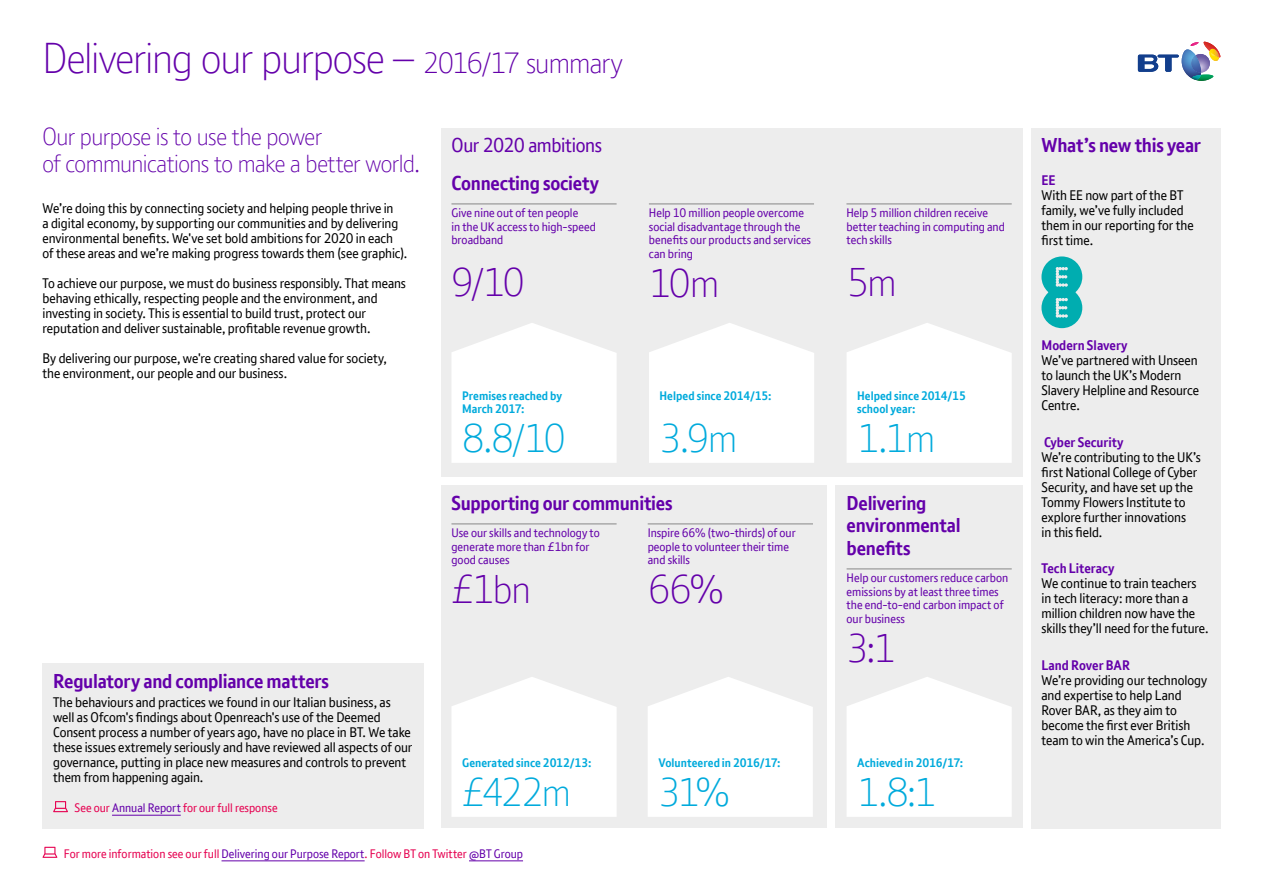
<style>
.page{position:relative;width:1263px;height:893px;background:#fff}
.page>*{position:absolute;margin:0;border:0;box-sizing:border-box;transform-origin:0 0}
.t1{font:300 42px "BT Font";letter-spacing:-.025em;color:#6400aa}
.t2{font:300 39px "BT Font";letter-spacing:-.045em;color:#00aadc}
.t3{font:300 39px "BT Font";letter-spacing:-.04em;color:#6400aa}
.t4{font:300 24px/27px "BT Font";letter-spacing:-.02em;color:#6400aa}
.t5{font:700 19.5px/22.5px "BT Font";letter-spacing:-.015em;color:#6400aa}
.t6{font:19.5px "BT Font";letter-spacing:-.02em;color:#6400aa}
.t7{font:13.5px/15px "BT Font";letter-spacing:-.005em;color:#000}
.t8{font:700 13.5px "BT Font";color:#6400aa}
.t9{font:12px/13.5px "BT Font";color:#6400aa}
.t10{font:700 12px/13.5px "BT Font";letter-spacing:.005em;color:#00aadc}
.t11{font:12px "BT Font";color:#e60050}
.s1{font-size:28.5px}
.s2{color:#6400aa}
</style>
<div class="page">
<hr style="left:222px;top:861px;width:143px;height:1px;background:#6400aa">
<hr style="left:469px;top:861px;width:54px;height:1px;background:#6400aa">
<svg style="left:42px;top:847px;width:15px;height:11px"></svg>
<svg style="left:1138px;top:42px;width:82px;height:39px"></svg>
<div style="left:43px;top:663px;width:381px;height:166px;background:#ededed"></div>
<hr style="left:112px;top:815px;width:69px;height:1px;background:#6400aa">
<svg style="left:53px;top:801px;width:15px;height:11px"></svg>
<div style="left:441px;top:128px;width:581px;height:349px;background:#ededed"></div>
<div style="left:441px;top:485px;width:385px;height:342px;background:#ededed"></div>
<div style="left:835px;top:485px;width:187px;height:342px;background:#ededed"></div>
<svg style="left:452px;top:323px;width:165px;height:140px;background:#fdfdfd"></svg>
<svg style="left:452px;top:677px;width:165px;height:140px;background:#fdfdfd"></svg>
<svg style="left:649px;top:323px;width:165px;height:140px;background:#fdfdfd"></svg>
<svg style="left:648px;top:677px;width:165px;height:140px;background:#fdfdfd"></svg>
<svg style="left:847px;top:323px;width:165px;height:140px;background:#fdfdfd"></svg>
<svg style="left:847px;top:677px;width:165px;height:140px;background:#fdfdfd"></svg>
<hr style="left:451px;top:524px;width:166px;height:1px;background:#878787">
<hr style="left:846px;top:569px;width:166px;height:1px;background:#878787">
<hr style="left:648px;top:524px;width:165px;height:1px;background:#878787">
<hr style="left:649px;top:204px;width:165px;height:1px;background:#878787">
<hr style="left:846px;top:204px;width:166px;height:1px;background:#878787">
<hr style="left:451px;top:204px;width:166px;height:1px;background:#878787">
<div style="left:1031px;top:128px;width:189px;height:700px;background:#ededed"></div>
<svg style="left:1041px;top:256px;width:41px;height:72px"></svg>
<h1 class="t1" style="left:43px;top:31px;width:582px">Delivering our purpose – <span class="s1">2016/17 summary</span></h1>
<h3 class="t4" style="left:43px;top:122px;width:379px">Our purpose is to use the power<br>of communications to make a better world.</h3>
<p class="t7" style="left:43px;top:200px;width:366px">We’re doing this by connecting society and helping people thrive in<br>a digital economy, by supporting our communities and by delivering environmental benefits. We've set bold ambitions for 2020 in each of these areas and we’re making progress towards them (see graphic).</p>
<p class="t7" style="left:43px;top:275px;width:365px">To achieve our purpose, we must do business responsibly. That means behaving ethically, respecting people and the environment, and investing in society. This is essential to build trust, protect our reputation and deliver sustainable, profitable revenue growth.</p>
<p class="t7" style="left:43px;top:350px;width:346px">By delivering our purpose, we're creating shared value for society, the environment, our people and our business.</p>
<h3 class="t6" style="left:451px;top:133px;width:152px">Our 2020 ambitions</h3>
<h3 class="t5" style="left:451px;top:172px;width:149px">Connecting society</h3>
<p class="t9" style="left:451px;top:206px;width:146px">Give nine out of ten people<br>in the UK access to high-speed broadband</p>
<h2 class="t3" style="left:451px;top:257px;width:75px">9/10</h2>
<p class="t10" style="left:462px;top:389px;width:102px">Premises reached by<br>March 2017:</p>
<h2 class="t2" style="left:462px;top:413px;width:105px">8.8/10</h2>
<p class="t9" style="left:649px;top:206px;width:164px">Help 10 million people overcome social disadvantage through the benefits our products and services can bring</p>
<h2 class="t3" style="left:649px;top:258px;width:72px">10m</h2>
<p class="t10" style="left:659px;top:389px;width:114px">Helped since 2014/15:</p>
<h2 class="t2" style="left:659px;top:413px;width:79px">3.9m</h2>
<p class="t9" style="left:846px;top:206px;width:160px">Help 5 million children receive better teaching in computing and tech skills</p>
<h2 class="t3" style="left:846px;top:257px;width:52px">5m</h2>
<p class="t10" style="left:857px;top:389px;width:110px">Helped since 2014/15 school year:</p>
<h2 class="t2" style="left:857px;top:413px;width:80px">1.1m</h2>
<h3 class="t5" style="left:53px;top:670px;width:278px">Regulatory and compliance matters</h3>
<p class="t7" style="left:53px;top:695px;width:361px">The behaviours and practices we found in our Italian business, as well as Ofcom's findings about Openreach's use of the Deemed Consent process a number of years ago, have no place in BT. We take these issues extremely seriously and have reviewed all aspects of our governance, putting in place new measures and controls to prevent them from happening again.</p>
<p class="t11" style="left:74px;top:800px;width:205px">See our <span class="s2">Annual Report</span> for our full response</p>
<h3 class="t5" style="left:451px;top:492px;width:223px">Supporting our communities</h3>
<h3 class="t5" style="left:847px;top:492px;width:116px">Delivering environmental benefits</h3>
<p class="t9" style="left:648px;top:526px;width:149px">Inspire 66% (two-thirds) of our people to volunteer their time and skills</p>
<h2 class="t3" style="left:648px;top:564px;width:78px">66%</h2>
<p class="t9" style="left:451px;top:526px;width:150px">Use our skills and technology to generate more than £1bn for good causes</p>
<h2 class="t3" style="left:451px;top:564px;width:81px">£1bn</h2>
<p class="t9" style="left:846px;top:571px;width:163px">Help our customers reduce carbon emissions by at least three times the end-to-end carbon impact of our business</p>
<h2 class="t3" style="left:846px;top:623px;width:51px">3:1</h2>
<p class="t10" style="left:462px;top:756px;width:131px">Generated since 2012/13:</p>
<h2 class="t2" style="left:462px;top:767px;width:110px">£422m</h2>
<p class="t10" style="left:658px;top:756px;width:124px">Volunteered in 2016/17:</p>
<h2 class="t2" style="left:658px;top:767px;width:73px">31%</h2>
<p class="t10" style="left:857px;top:756px;width:107px">Achieved in 2016/17:</p>
<h2 class="t2" style="left:857px;top:767px;width:81px">1.8:1</h2>
<p class="t11" style="left:64px;top:846px;width:461px">For more information see our full <span class="s2">Delivering our Purpose Report</span>. Follow BT on Twitter <span class="s2">@BT Group</span></p>
<h3 class="t5" style="left:1041px;top:134px;width:161px">What’s new this year</h3>
<p class="t8" style="left:1041px;top:171px;width:16px">EE</p>
<p class="t7" style="left:1041px;top:187px;width:154px">With EE now part of the BT family, we’ve fully included them in our reporting for the first time.</p>
<p class="t8" style="left:1041px;top:336px;width:88px">Modern Slavery</p>
<p class="t7" style="left:1041px;top:352px;width:159px">We’ve partnered with Unseen to launch the UK’s Modern<br>Slavery Helpline and Resource<br>Centre.</p>
<p class="t8" style="left:1044px;top:433px;width:81px">Cyber Security</p>
<p class="t7" style="left:1041px;top:449px;width:161px">We’re contributing to the UK’s first National College of Cyber<br>Security, and have set up the<br>Tommy Flowers Institute to explore further innovations<br>in this field.</p>
<p class="t8" style="left:1041px;top:560px;width:75px">Tech Literacy</p>
<p class="t7" style="left:1041px;top:576px;width:169px">We continue to train teachers in tech literacy: more than a million children now have the skills they’ll need for the future.</p>
<p class="t8" style="left:1041px;top:656px;width:90px">Land Rover BAR</p>
<p class="t7" style="left:1041px;top:672px;width:167px">We’re providing our technology and expertise to help Land<br>Rover BAR, as they aim to become the first ever British team to win the America’s Cup.</p>
</div>
